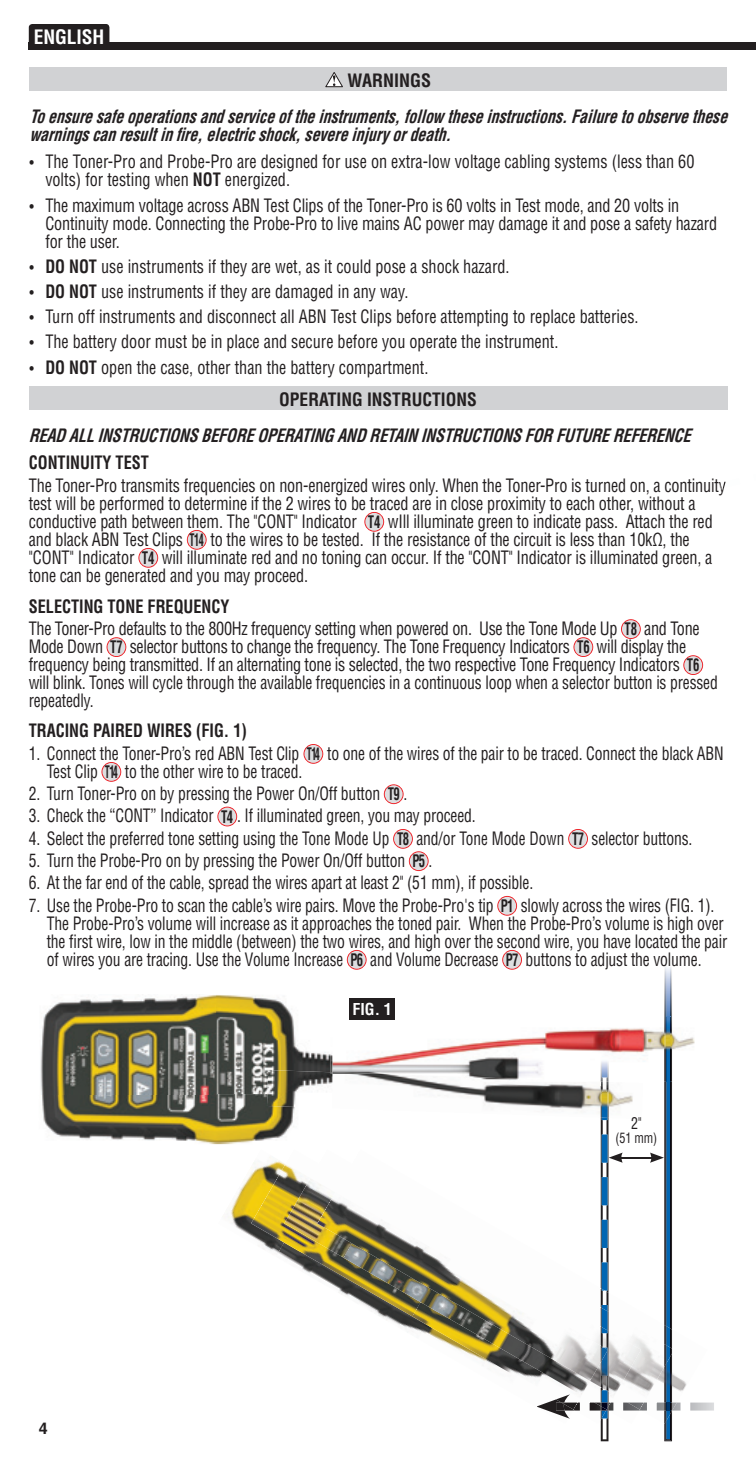
<style>
.page{position:relative;width:756px;height:1458px;background:#fff}
.page>*{position:absolute;margin:0;border:0;box-sizing:border-box;transform-origin:0 0}
.t1{font:700 condensed 19.4px "Helvetica LT Std";letter-spacing:-.005em;color:#fff}
.t2{font:condensed 18px/18px "Helvetica LT Std";letter-spacing:-.01em;color:#231f20;scale:.9 1}
.t3{font:condensed 18px/18px "Helvetica LT Std";letter-spacing:-.01em;color:#231f20;scale:.87 1}
.t4{font:italic 700 condensed 18px/18px "Helvetica LT Std";color:#231f20;scale:.9 1}
.t5{font:700 condensed 18px "Helvetica LT Std";color:#231f20;scale:.9 1}
.t6{font:700 condensed 18px "Helvetica LT Std";color:#231f20}
.t7{font:700 condensed 16px "Helvetica LT Std";color:#fff}
.t8{font:condensed 16px "Helvetica LT Std";color:#231f20;scale:.87 1}
.t9{font:700 16px "Helvetica LT Std";color:#231f20}
.t10{font:condensed 14px "Helvetica LT Std";color:#231f20;scale:.87 1}
.s1{font-size:15px}
.s2{font-weight:700}
.s3{font-weight:700;font-size:16.8px}
</style>
<div class="page">
<div style="left:29px;top:42px;width:727px;height:8px;background:#231f20"></div>
<div style="left:29px;top:24px;width:80px;height:26px;background:#231f20;border-radius:3px"></div>
<img style="left:601px;top:1433px;width:7px;height:8px">
<div style="left:29px;top:67px;width:698px;height:24px;background:#d1d2d4"></div>
<svg style="left:325px;top:72px;width:18px;height:15px"></svg>
<div style="left:29px;top:386px;width:698px;height:24px;background:#d1d2d4"></div>
<svg style="left:364px;top:512px;width:20px;height:20px"></svg>
<svg style="left:187px;top:530px;width:20px;height:20px"></svg>
<svg style="left:138px;top:548px;width:20px;height:20px"></svg>
<svg style="left:621px;top:619px;width:20px;height:20px"></svg>
<svg style="left:107px;top:637px;width:19px;height:20px"></svg>
<svg style="left:573px;top:637px;width:20px;height:20px"></svg>
<svg style="left:683px;top:655px;width:20px;height:20px"></svg>
<svg style="left:304px;top:744px;width:19px;height:20px"></svg>
<svg style="left:101px;top:762px;width:20px;height:20px"></svg>
<svg style="left:384px;top:784px;width:20px;height:20px"></svg>
<svg style="left:217px;top:807px;width:20px;height:19px"></svg>
<svg style="left:568px;top:829px;width:20px;height:20px"></svg>
<svg style="left:393px;top:829px;width:36px;height:42px"></svg>
<svg style="left:497px;top:896px;width:20px;height:20px"></svg>
<svg style="left:347px;top:950px;width:20px;height:20px"></svg>
<svg style="left:502px;top:950px;width:20px;height:20px"></svg>
<img style="left:519px;top:1028px;width:176px;height:46px">
<img style="left:332px;top:1038px;width:187px;height:34px">
<img style="left:601px;top:1057px;width:7px;height:17px">
<img style="left:602px;top:1058px;width:6px;height:16px">
<img style="left:332px;top:1074px;width:301px;height:44px">
<img style="left:602px;top:1092px;width:6px;height:26px">
<img style="left:332px;top:1072px;width:269px;height:10px">
<img style="left:40px;top:995px;width:291px;height:149px">
<img style="left:331px;top:1054px;width:1px;height:16px">
<img style="left:267px;top:1070px;width:65px;height:38px">
<img style="left:228px;top:1157px;width:57px;height:79px">
<img style="left:674px;top:1374px;width:33px;height:29px">
<img style="left:251px;top:1164px;width:66px;height:112px">
<img style="left:310px;top:1164px;width:7px;height:14px">
<img style="left:284px;top:1178px;width:38px;height:80px">
<img style="left:557px;top:1336px;width:82px;height:59px">
<img style="left:317px;top:1192px;width:273px;height:189px">
<img style="left:677px;top:1403px;width:37px;height:8px">
<img style="left:674px;top:1403px;width:3px;height:8px">
<img style="left:623px;top:1403px;width:16px;height:8px">
<img style="left:628px;top:1403px;width:11px;height:7px">
<img style="left:537px;top:1399px;width:32px;height:19px">
<img style="left:556px;top:1394px;width:14px;height:9px">
<svg style="left:556px;top:1403px;width:24px;height:8px"></svg>
<hr style="left:620px;top:1157px;width:33px;height:2px;background:#231f20">
<svg style="left:590px;top:1118px;width:33px;height:315px"></svg>
<svg style="left:639px;top:966px;width:35px;height:473px"></svg>
<div style="left:349px;top:998px;width:46px;height:22px;background:#231f20"></div>
<svg style="left:719px;top:481px;width:7px;height:9px"></svg>
<p class="t1" style="left:34px;top:25px;width:72px">ENGLISH</p>
<p class="t6" style="left:348px;top:69px;width:85px">WARNINGS</p>
<p class="t4" style="left:29px;top:108px;width:783px">Toensuresafeoperationsandserviceoftheinstruments,followtheseinstructions.Failuretoobservethese warningscanresultin re,electricshock,severeinjuryordeath.</p>
<p class="t2" style="left:45px;top:153px;width:723px;text-indent:-16px"><span class="s1">•</span> The Toner-Pro and Probe-Pro are designed for use on extra-low voltage cabling systems (less than 60 volts) for testing when <span class="s2">NOT</span> energized.</p>
<p class="t2" style="left:45px;top:196px;width:748px;text-indent:-16px"><span class="s1">•</span> The maximum voltage across ABN Test Clips of the Toner-Pro is 60 volts in Test mode, and 20 volts in<br>Continuity mode. Connecting the Probe-Pro to live mains AC power may damage it and pose a safety hazard for the user.</p>
<p class="t2" style="left:29px;top:257px;width:535px"><span class="s1">•</span> <span class="s2">DO NOT</span> use instruments if they are wet, as it could pose a shock hazard.</p>
<p class="t2" style="left:29px;top:282px;width:423px"><span class="s1">•</span> <span class="s2">DO NOT</span> use instruments if they are damaged in any way.</p>
<p class="t2" style="left:29px;top:307px;width:678px"><span class="s1">•</span> Turn off instruments and disconnect all ABN Test Clips before attempting to replace batteries.</p>
<p class="t2" style="left:29px;top:333px;width:589px"><span class="s1">•</span> The battery door must be in place and secure before you operate the instrument.</p>
<p class="t2" style="left:279px;top:350px;width:221px;line-height:32.8px;text-indent:-250px"><span class="s1">•</span> <span class="s2">DO NOT</span> open the case, other than the battery compartment.<br><span class="s2">OPERATING INSTRUCTIONS</span></p>
<p class="t4" style="left:29px;top:427px;width:743px">READALLINSTRUCTIONSBEFOREOPERATINGANDRETAININSTRUCTIONSFORFUTUREREFERENCE</p>
<p class="t5" style="left:29px;top:452px;width:135px">CONTINUITY TEST</p>
<p class="t2" style="left:29px;top:476px;width:776px">The Toner-Pro transmits frequencies on non-energized wires only. When the Toner-Pro is turned on, a continuity test will be performed to determine if the 2 wires to be traced are in close proximity to each other, without a conductive path between them. The "CONT" Indicator <span class="s3">T4</span> wIll illuminate green to indicate pass. Attach the red and black ABN Test Clips <span class="s3">T14</span> to the wires to be tested. If the resistance of the circuit is less than 10kΩ, the "CONT" Indicator <span class="s3">T4</span> will illuminate red and no toning can occur. If the "CONT" Indicator is illuminated green, a tone can be generated and you may proceed.</p>
<p class="t2" style="left:29px;top:595px;width:747px;line-height:22.4px"><span class="s2">SELECTING TONE FREQUENCY<br></span>The Toner-Pro defaults to the 800Hz frequency setting when powered on. Use the Tone Mode Up <span class="s3">T8</span> and Tone</p>
<p class="t2" style="left:29px;top:637px;width:767px">Mode Down <span class="s3">T7</span> selector buttons to change the frequency. The Tone Frequency Indicators <span class="s3">T6</span> will display the frequency being transmitted. If an alternating tone is selected, the two respective Tone Frequency Indicators <span class="s3">T6 </span>will blink. Tones will cycle through the available frequencies in a continuous loop when a selector button is pressed repeatedly.</p>
<p class="t5" style="left:29px;top:720px;width:244px">TRACING PAIRED WIRES (FIG. 1)</p>
<p class="t3" style="left:47px;top:744px;width:779px;text-indent:-18px">1. Connect the Toner-Pro’s red ABN Test Clip <span class="s3">T14</span> to one of the wires of the pair to be traced. Connect the black ABN<br>Test Clip <span class="s3">T14</span> to the other wire to be traced.</p>
<p class="t3" style="left:29px;top:784px;width:437px">2. Turn Toner-Pro on by pressing the Power On/Off button <span class="s3">T9</span> .</p>
<p class="t3" style="left:29px;top:807px;width:515px">3. Check the “CONT” Indicator <span class="s3">T4</span> . If illuminated green, you may proceed.</p>
<p class="t3" style="left:29px;top:829px;width:764px">4. Select the preferred tone setting using the Tone Mode Up <span class="s3">T8</span> and/or Tone Mode Down <span class="s3">T7</span> selector buttons.</p>
<p class="t3" style="left:29px;top:851px;width:465px">5. Turn the Probe-Pro on by pressing the Power On/Off button <span class="s3">P5</span> .</p>
<p class="t3" style="left:29px;top:874px;width:581px">6. At the far end of the cable, spread the wires apart at least 2" (51 mm), if possible.</p>
<p class="t3" style="left:47px;top:896px;width:784px;text-indent:-18px">7. Use the Probe-Pro to scan the cable’s wire pairs. Move the Probe-Pro's tip <span class="s3">P1</span> slowly across the wires (FIG. 1).<br>The Probe-Pro’s volume will increase as it approaches the toned pair. When the Probe-Pro’s volume is high over the first wire, low in the middle (between) the two wires, and high over the second wire, you have located the pair of wires you are tracing. Use the Volume Increase <span class="s3">P6</span> and Volume Decrease <span class="s3">P7</span> buttons to adjust the volume.</p>
<p class="t9" style="left:39px;top:1419px;width:10px">4</p>
<p class="t7" style="left:352px;top:999px;width:41px">FIG. 1</p>
<p class="t8" style="left:631px;top:1114px;width:13px">2"</p>
<p class="t10" style="left:616px;top:1130px;width:49px">(51 mm)</p>
</div>
